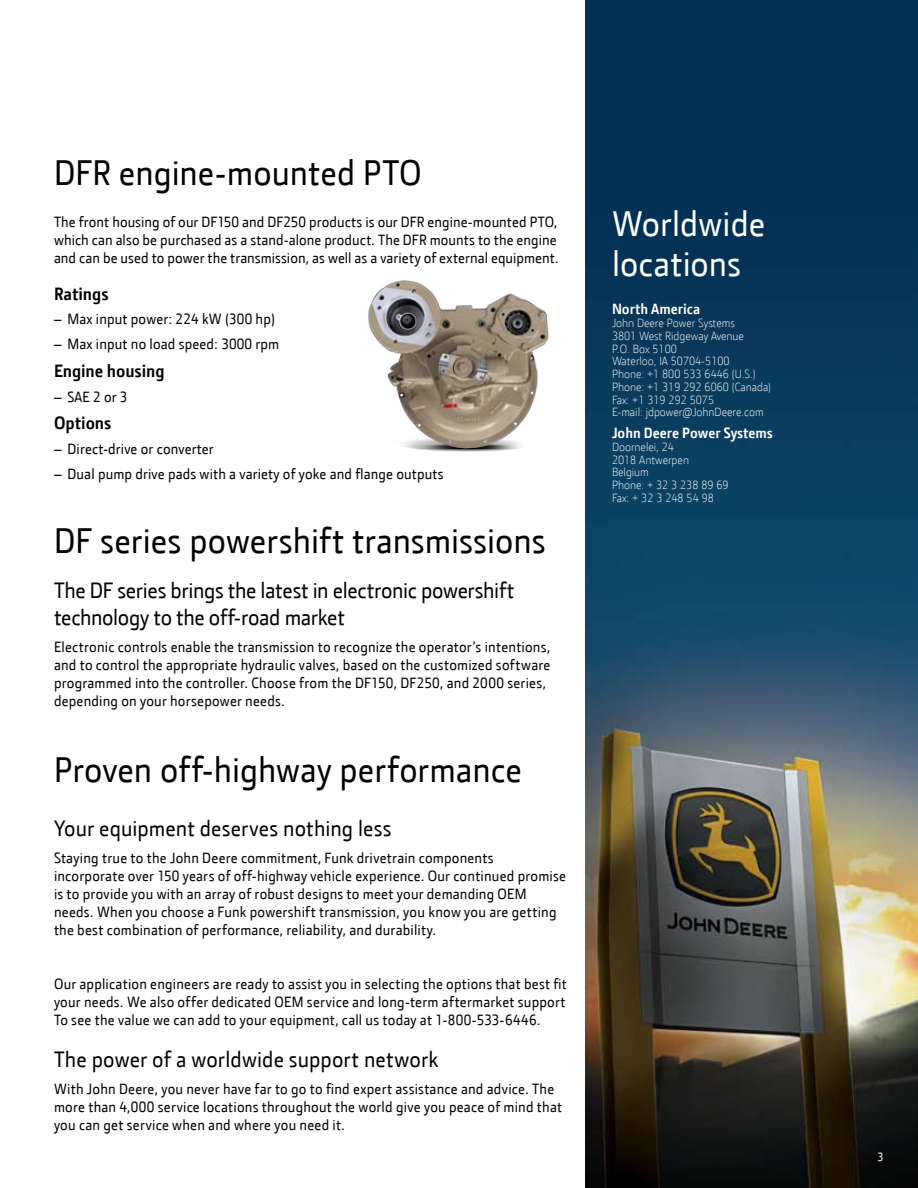
<style>
.page{position:relative;width:918px;height:1188px;background:#fff}
.page>*{position:absolute;margin:0;border:0;box-sizing:border-box;transform-origin:0 0}
.t1{font:36px "JD Sans";color:#000}
.t2{font:36px/40.5px "JD Sans";color:#fff}
.t3{font:22.5px/27px "JD Sans";color:#000}
.t4{font:700 18px "JD Sans";letter-spacing:-.005em;color:#000}
.t5{font:15px/18px "JD Sans";letter-spacing:.015em;color:#000}
.t6{font:700 15px "JD Sans";color:#fff}
.t7{font:300 12px/12.8px "JD Sans";color:#fff}
.t8{font:12px "JD Sans";color:#fff}
</style>
<div class="page">
<img style="left:585px;top:0;width:333px;height:1188px">
<img style="left:368px;top:280px;width:181px;height:172px">
<h1 class="t1" style="left:54px;top:149px;width:369px">DFR engine-mounted PTO</h1>
<p class="t5" style="left:54px;top:212px;width:506px">The front housing of our DF150 and DF250 products is our DFR engine-mounted PTO, which can also be purchased as a stand-alone product. The DFR mounts to the engine and can be used to power the transmission, as well as a variety of external equipment.</p>
<p class="t4" style="left:54px;top:282px;width:56px">Ratings</p>
<p class="t5" style="left:54px;top:310px;width:223px">– Max input power: 224 kW (300 hp)</p>
<p class="t5" style="left:54px;top:334px;width:227px">– Max input no load speed: 3000 rpm</p>
<p class="t4" style="left:54px;top:359px;width:112px">Engine housing</p>
<p class="t5" style="left:54px;top:387px;width:75px">– SAE 2 or 3</p>
<p class="t4" style="left:54px;top:411px;width:59px">Options</p>
<p class="t5" style="left:54px;top:439px;width:161px">– Direct-drive or converter</p>
<p class="t5" style="left:54px;top:464px;width:391px">– Dual pump drive pads with a variety of yoke and flange outputs</p>
<h1 class="t1" style="left:54px;top:517px;width:493px">DF series powershift transmissions</h1>
<h2 class="t3" style="left:54px;top:576px;width:462px">The DF series brings the latest in electronic powershift technology to the off-road market</h2>
<p class="t5" style="left:54px;top:637px;width:498px">Electronic controls enable the transmission to recognize the operator’s intentions, and to control the appropriate hydraulic valves, based on the customized software programmed into the controller. Choose from the DF150, DF250, and 2000 series, depending on your horsepower needs.</p>
<h1 class="t1" style="left:54px;top:746px;width:469px">Proven off-highway performance</h1>
<h2 class="t3" style="left:54px;top:814px;width:339px">Your equipment deserves nothing less</h2>
<p class="t5" style="left:54px;top:848px;width:514px">Staying true to the John Deere commitment, Funk drivetrain components incorporate over 150 years of off-highway vehicle experience. Our continued promise is to provide you with an array of robust designs to meet your demanding OEM needs. When you choose a Funk powershift transmission, you know you are getting the best combination of performance, reliability, and durability.</p>
<p class="t5" style="left:54px;top:974px;width:514px;text-align:justify">Our application engineers are ready to assist you in selecting the options that best fit your needs. We also offer dedicated OEM service and long-term aftermarket support To see the value we can add to your equipment, call us today at 1-800-533-6446.</p>
<h2 class="t3" style="left:54px;top:1045px;width:386px">The power of a worldwide support network</h2>
<p class="t5" style="left:54px;top:1080px;width:510px">With John Deere, you never have far to go to find expert assistance and advice. The more than 4,000 service locations throughout the world give you peace of mind that you can get service when and where you need it.</p>
<h1 class="t2" style="left:612px;top:202px;width:155px">Worldwide locations</h1>
<p class="t6" style="left:612px;top:299px;width:90px">North America</p>
<p class="t7" style="left:612px;top:316px;width:161px">John Deere Power Systems<br>3801 West Ridgeway Avenue<br>P.O. Box 5100<br>Waterloo, IA 50704-5100<br>Phone: +1 800 533 6446 (U.S.)<br>Phone: +1 319 292 6060 (Canada)<br>Fax: +1 319 292 5075<br>E-mail: jdpower@JohnDeere.com</p>
<p class="t6" style="left:612px;top:423px;width:163px">John Deere Power Systems</p>
<p class="t7" style="left:612px;top:440px;width:118px">Doornelei, 24<br>2018 Antwerpen<br>Belgium<br>Phone: + 32 3 238 89 69<br>Fax: + 32 3 248 54 98</p>
<p class="t8" style="left:878px;top:1149px;width:8px">3</p>
</div>
